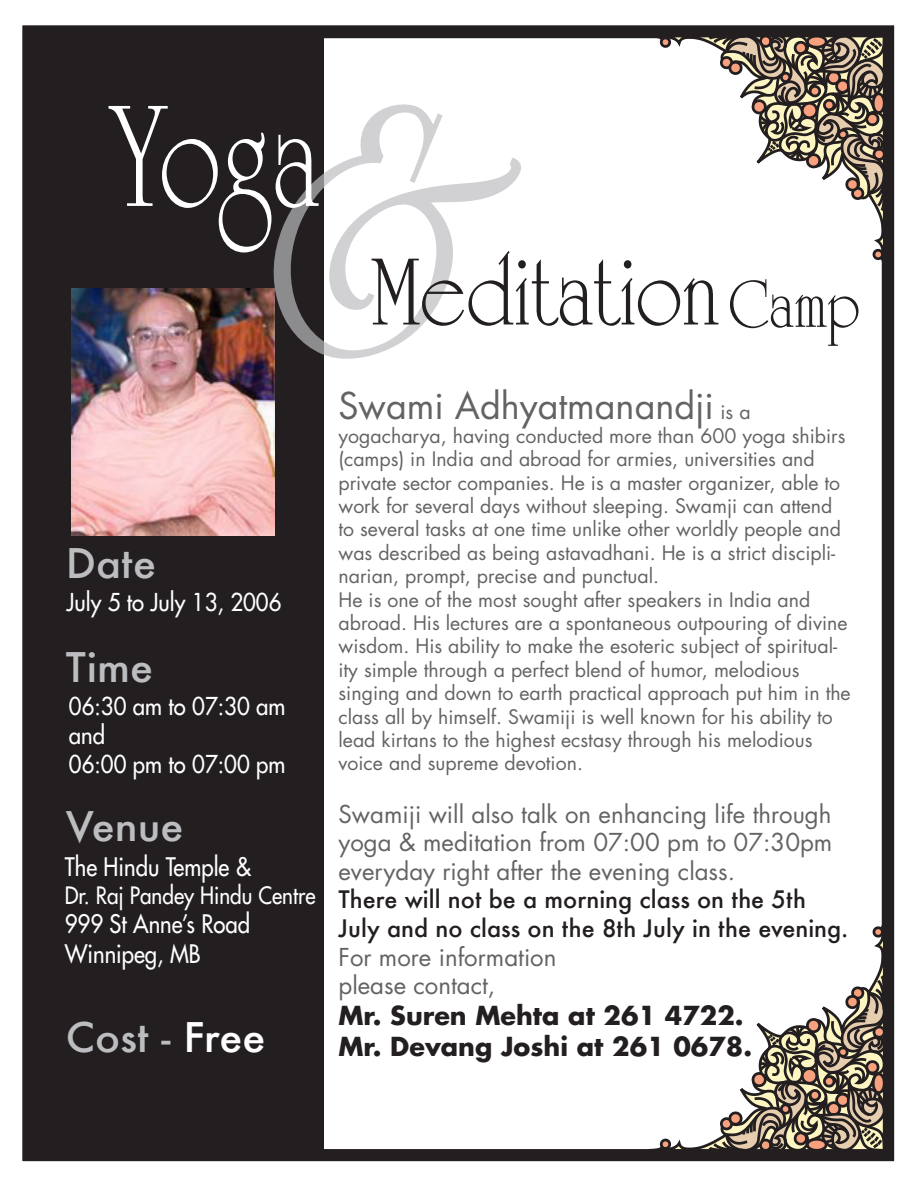
<style>
.page{position:relative;width:918px;height:1188px;background:#fff}
.page>*{position:absolute;margin:0;border:0;box-sizing:border-box;transform-origin:0 0}
.t1{font:155.7px "University Roman Std";color:#fff;scale:.8 1}
.t2{font:102.45px "University Roman Std";color:#231f20;scale:.92 1}
.t3{font:70.65px "University Roman Std";color:#231f20;scale:.93 1}
.t4{font:500 39.9px "Futura";color:#bcbdc0;scale:1.05 1}
.t5{font:36px "Futura Std";color:#636366}
.t6{font:700 25.5px/30.6px "Futura Std";color:#231f20}
.t7{font:500 24.9px/29.8px "Futura Std";color:#fff;scale:.89 1}
.t8{font:24px/28.8px "Futura Std";color:#636366;text-align:justify}
.t9{font:500 24px/28.8px "Futura Std";color:#fff;scale:.92 1}
.t10{font:500 23.55px/28.2px "Futura";color:#231f20}
.t11{font:500 23.4px "Futura Std";color:#fff;scale:.89 1}
.t12{font:19.5px/23.4px "Futura Std";color:#636366}
.s1{color:#fff}
.s2{font-size:19.5px}
</style>
<div class="page">
<div style="left:21px;top:24px;width:875px;height:1138px;background:#231f20"></div>
<div style="left:34px;top:37px;width:849px;height:1113px;background:#fff"></div>
<svg style="left:582px;top:37px;width:301px;height:322px"></svg>
<svg style="left:658px;top:37px;width:14px;height:12px"></svg>
<svg style="left:871px;top:247px;width:12px;height:14px"></svg>
<svg style="left:706px;top:37px;width:177px;height:177px"></svg>
<svg style="left:582px;top:827px;width:301px;height:323px"></svg>
<svg style="left:658px;top:1137px;width:14px;height:13px"></svg>
<svg style="left:871px;top:925px;width:12px;height:14px"></svg>
<svg style="left:706px;top:972px;width:177px;height:178px"></svg>
<div style="left:32px;top:27px;width:292px;height:1129px;background:#231f20"></div>
<img style="left:71px;top:288px;width:203px;height:247px">
<img style="left:243px;top:288px;width:32px;height:110px">
<h1 class="t1" style="left:108px;top:66px;width:266px">Yoga</h1>
<h3 class="t4" style="left:66px;top:536px;width:87px">Date</h3>
<p class="t9" style="left:66px;top:588px;width:235px">July 5 to July 13, 2006</p>
<h3 class="t4" style="left:66px;top:640px;width:85px">Time</h3>
<p class="t9" style="left:69px;top:692px;width:237px">06:30 am to 07:30 am and<br>06:00 pm to 07:00 pm</p>
<h3 class="t4" style="left:66px;top:799px;width:113px">Venue</h3>
<p class="t7" style="left:65px;top:852px;width:211px">The Hindu Temple &amp;</p>
<p class="t11" style="left:65px;top:880px;width:283px">Dr. Raj Pandey Hindu Centre</p>
<p class="t7" style="left:65px;top:909px;width:210px">999 St Anne’s Road<br>Winnipeg, MB</p>
<h3 class="t4" style="left:66px;top:1010px;width:192px">Cost - <span class="s1">Free</span></h3>
<h2 class="t2" style="left:370px;top:232px;width:381px">Meditation</h2>
<h3 class="t3" style="left:728px;top:263px;width:142px">Camp</h3>
<h3 class="t5" style="left:339px;top:383px;width:414px">Swami Adhyatmanandji <span class="s2">is a</span></h3>
<p class="t12" style="left:339px;top:424px;width:514px">yogacharya, having conducted more than 600 yoga shibirs (camps) in India and abroad for armies, universities and private sector companies. He is a master organizer, able to work for several days without sleeping. Swamji can attend to several tasks at one time unlike other worldly people and was described as being astavadhani. He is a strict discipli&shy;narian, prompt, precise and punctual.<br>He is one of the most sought after speakers in India and abroad. His lectures are a spontaneous outpouring of divine wisdom. His ability to make the esoteric subject of spiritual&shy;ity simple through a perfect blend of humor, melodious singing and down to earth practical approach put him in the class all by himself. Swamiji is well known for his ability to lead kirtans to the highest ecstasy through his melodious voice and supreme devotion.</p>
<p class="t8" style="left:339px;top:800px;width:495px">Swamiji will also talk on enhancing life through yoga &amp; meditation from 07:00 pm to 07:30pm everyday right after the evening class.</p>
<p class="t10" style="left:339px;top:885px;width:511px">There will not be a morning class on the 5th<br>July and no class on the 8th July in the evening.</p>
<p class="t8" style="left:339px;top:943px;width:219px">For more information please contact,</p>
<h3 class="t6" style="left:339px;top:1000px;width:415px">Mr. Suren Mehta at 261 4722.<br>Mr. Devang Joshi at 261 0678.</h3>
</div>
